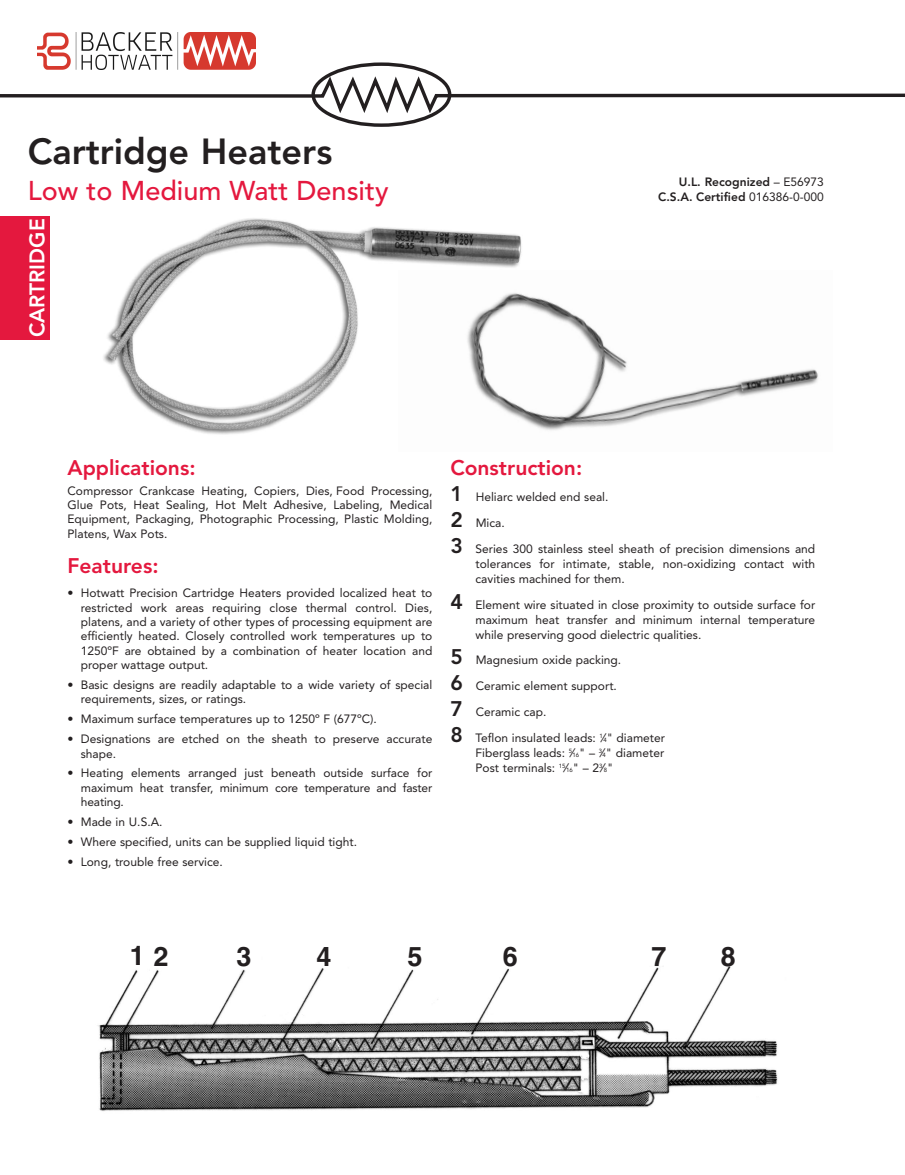
<style>
.page{position:relative;width:905px;height:1175px;background:#fff}
.page>*{position:absolute;margin:0;border:0;box-sizing:border-box;transform-origin:0 0}
.t1{font:800 36px "Avenir";color:#231f20}
.t2{font:500 27px "Avenir";color:#e4183e}
.t3{font:700 27px "Helvetica";color:#231f20}
.t4{font:800 21px "Avenir";color:#e4183e}
.t5{font:800 21px "Avenir";color:#fff}
.t6{font:12px/14.4px "Avenir";color:#231f20}
.t7{font:800 12px/14.4px "Avenir";color:#231f20;text-align:right}
.s1{font-weight:400}
.s2{font-weight:800;font-size:21px}
.s3{font-size:6px}
</style>
<div class="page">
<div style="left:0;top:216px;width:49px;height:124px;background:#e4183e"></div>
<svg style="left:0;top:72px;width:904px;height:46px"></svg>
<div style="left:311px;top:62px;width:140px;height:65px;border:3px solid #231f20;border-radius:50%"></div>
<img style="left:103px;top:218px;width:419px;height:217px">
<img style="left:398px;top:270px;width:420px;height:165px">
<img style="left:98px;top:966px;width:680px;height:145px">
<img style="left:38px;top:32px;width:218px;height:37px">
<h1 class="t1" style="left:28px;top:137px;width:306px">Cartridge Heaters</h1>
<h2 class="t2" style="left:28px;top:180px;width:362px">Low to Medium Watt Density</h2>
<h3 class="t5" style="left:29px;top:337px;width:120px;rotate:-90deg">CARTRIDGE</h3>
<p class="t7" style="left:658px;top:176px;width:167px">U.L. Recognized <span class="s1">– E56973<br></span>C.S.A. Certified <span class="s1">016386-0-000</span></p>
<h3 class="t4" style="left:68px;top:459px;width:129px">Applications:</h3>
<p class="t6" style="left:68px;top:484px;width:366px;text-align:justify">Compressor Crankcase Heating, Copiers, Dies, Food Processing, Glue Pots, Heat Sealing, Hot Melt Adhesive, Labeling, Medical Equipment, Packaging, Photographic Processing, Plastic Molding, Platens, Wax Pots.</p>
<h3 class="t4" style="left:68px;top:557px;width:92px">Features:</h3>
<p class="t6" style="left:81px;top:587px;width:353px;text-align:justify;text-indent:-13px">• Hotwatt Precision Cartridge Heaters provided localized heat to restricted work areas requiring close thermal control. Dies, platens, and a variety of other types of processing equipment are efficiently heated. Closely controlled work temperatures up to 1250ºF are obtained by a combination of heater location and proper wattage output.</p>
<p class="t6" style="left:81px;top:678px;width:353px;text-indent:-13px">• Basic designs are readily adaptable to a wide variety of special requirements, sizes, or ratings.</p>
<p class="t6" style="left:68px;top:713px;width:311px">• Maximum surface temperatures up to 1250º F (677ºC).</p>
<p class="t6" style="left:81px;top:732px;width:353px;text-indent:-13px">• Designations are etched on the sheath to preserve accurate shape.</p>
<p class="t6" style="left:81px;top:767px;width:353px;text-align:justify;text-indent:-13px">• Heating elements arranged just beneath outside surface for maximum heat transfer, minimum core temperature and faster heating.</p>
<p class="t6" style="left:68px;top:815px;width:96px">• Made in U.S.A.</p>
<p class="t6" style="left:68px;top:835px;width:291px">• Where specified, units can be supplied liquid tight.</p>
<p class="t6" style="left:68px;top:855px;width:157px">• Long, trouble free service.</p>
<h3 class="t4" style="left:450px;top:459px;width:133px">Construction:</h3>
<p class="t6" style="left:450px;top:485px;width:366px;line-height:25.8px"><span class="s2">1</span> Heliarc welded end seal.<br><span class="s2">2</span> Mica.<br><span class="s2">3</span> Series 300 stainless steel sheath of precision dimensions and</p>
<p class="t6" style="left:475px;top:557px;width:341px;line-height:15px">tolerances for intimate, stable, non-oxidizing contact with cavities machined for them.</p>
<p class="t6" style="left:475px;top:598px;width:341px;line-height:15px;text-align:justify;text-indent:-25px"><span class="s2">4</span> Element wire situated in close proximity to outside surface for maximum heat transfer and minimum internal temperature while preserving good dielectric qualities.</p>
<p class="t6" style="left:450px;top:648px;width:216px;line-height:25.8px"><span class="s2">5</span> Magnesium oxide packing.<br><span class="s2">6</span> Ceramic element support.<br><span class="s2">7</span> Ceramic cap.<br><span class="s2">8</span> Teflon insulated leads: <sup>1</sup>⁄<span class="s3">4</span>" diameter</p>
<p class="t6" style="left:475px;top:746px;width:190px;line-height:15px">Fiberglass leads: <sup>5</sup>⁄<span class="s3">16</span>" – <sup>3</sup>⁄<span class="s3">4</span>" diameter<br>Post terminals: <sup>15</sup>⁄<span class="s3">16</span>" – 2<sup>3</sup>⁄<span class="s3">8</span>"</p>
<h2 class="t3" style="left:130px;top:940px;width:40px">1 2</h2>
<h2 class="t3" style="left:236px;top:940px;width:17px">3</h2>
<h2 class="t3" style="left:316px;top:940px;width:17px">4</h2>
<h2 class="t3" style="left:407px;top:940px;width:17px">5</h2>
<h2 class="t3" style="left:503px;top:940px;width:17px">6</h2>
<h2 class="t3" style="left:651px;top:940px;width:17px">7</h2>
<h2 class="t3" style="left:721px;top:940px;width:17px">8</h2>
</div>
